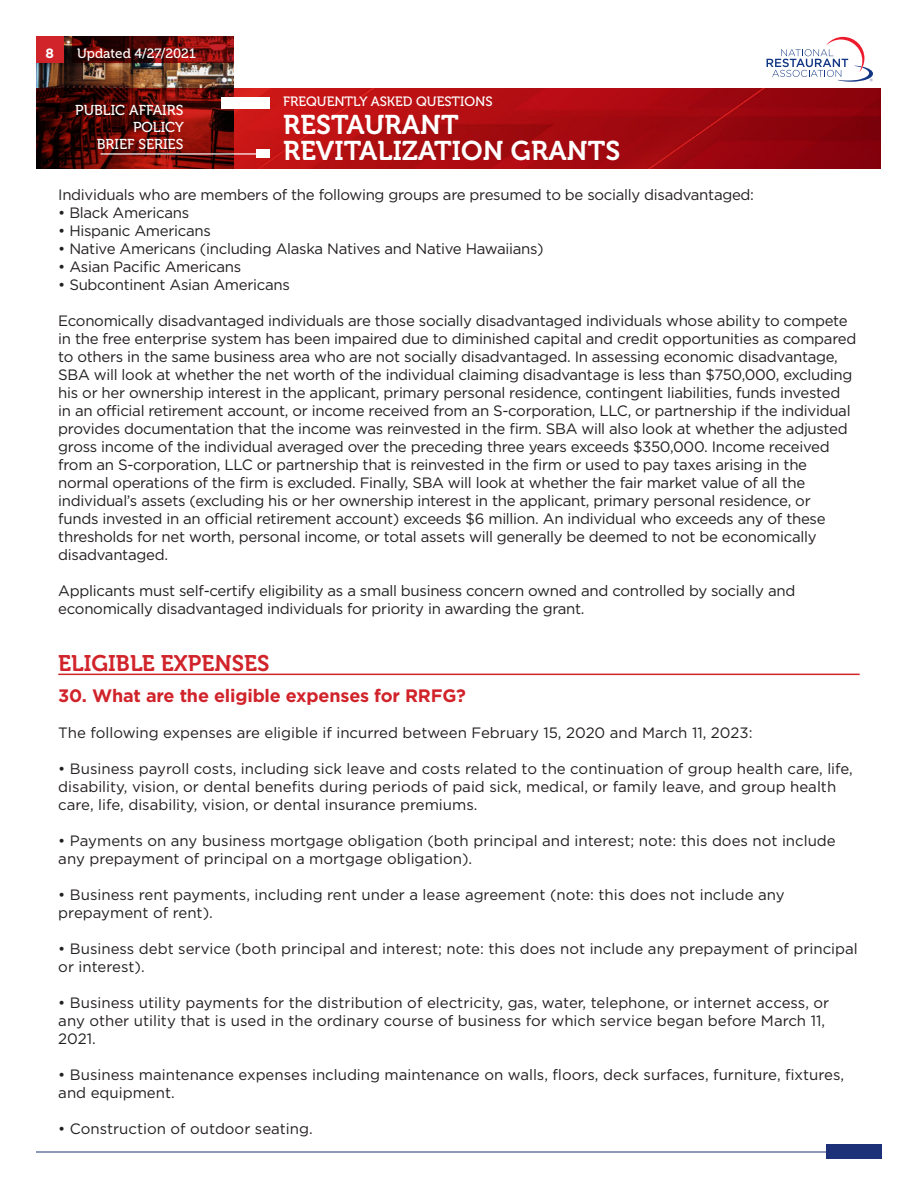
<style>
.page{position:relative;width:918px;height:1188px;background:#fff}
.page>*{position:absolute;margin:0;border:0;box-sizing:border-box;transform-origin:0 0}
.t1{font:27px/25.5px "Museo 700";letter-spacing:.005em;color:#fff}
.SUBSECTION{font:22.5px "Museo 700";color:#d1232a}
.Questions{font:700 18px "Gotham";letter-spacing:-.01em;color:#d1232a}
.Body{font:15px/18px "Gotham";letter-spacing:-.02em;color:#231f20}
.Body-2{font:15px/18px "Gotham";color:#231f20}
.t2{font:14.4px/17.2px "Museo 500";color:#fff;text-align:right}
.t3{font:13.5px "Museo 500";color:#fff}
.t4{font:700 13.5px "Gotham";color:#fff}
</style>
<div class="page">
<img style="left:36px;top:36px;width:198px;height:52px">
<img style="left:36px;top:88px;width:844px;height:81px">
<svg style="left:767px;top:37px;width:106px;height:45px"></svg>
<div style="left:256px;top:149px;width:14px;height:9px;background:#fff"></div>
<hr style="left:101px;top:153px;width:169px;height:2px;background:#fff">
<div style="left:36px;top:36px;width:27px;height:26px;background:#d1232a"></div>
<div style="left:221px;top:97px;width:49px;height:12px;background:#fff"></div>
<hr style="left:36px;top:1152px;width:846px;height:1px;background:#1c3177">
<div style="left:826px;top:1144px;width:56px;height:14px;background:#1c3177"></div>
<svg style="left:72px;top:36px;width:162px;height:26px;background:#5d0b0a"></svg>
<hr style="left:58px;top:674px;width:802px;height:1px;background:#d1232a">
<p class="t4" style="left:45px;top:45px;width:10px">8</p>
<p class="t3" style="left:77px;top:46px;width:120px">Updated 4/27/2021</p>
<p class="t3" style="left:283px;top:94px;width:211px">FREQUENTLY ASKED QUESTIONS</p>
<h1 class="t1" style="left:283px;top:112px;width:339px">RESTAURANT<br>REVITALIZATION GRANTS</h1>
<p class="Body" style="left:58px;top:185px;width:697px">Individuals who are members of the following groups are presumed to be socially disadvantaged:</p>
<p class="Body" style="left:58px;top:203px;width:132px">• Black Americans</p>
<p class="Body" style="left:58px;top:221px;width:154px">• Hispanic Americans</p>
<p class="Body" style="left:58px;top:239px;width:487px">• Native Americans (including Alaska Natives and Native Hawaiians)</p>
<p class="Body" style="left:58px;top:257px;width:185px">• Asian Pacific Americans</p>
<p class="Body" style="left:58px;top:275px;width:233px">• Subcontinent Asian Americans</p>
<p class="Body" style="left:58px;top:311px;width:800px">Economically disadvantaged individuals are those socially disadvantaged individuals whose ability to compete in the free enterprise system has been impaired due to diminished capital and credit opportunities as compared to others in the same business area who are not socially disadvantaged. In assessing economic disadvantage, SBA will look at whether the net worth of the individual claiming disadvantage is less than $750,000, excluding his or her ownership interest in the applicant, primary personal residence, contingent liabilities, funds invested in an official retirement account, or income received from an S-corporation, LLC, or partnership if the individual provides documentation that the income was reinvested in the firm. SBA will also look at whether the adjusted gross income of the individual averaged over the preceding three years exceeds $350,000. Income received from an S-corporation, LLC or partnership that is reinvested in the firm or used to pay taxes arising in the normal operations of the firm is excluded. Finally, SBA will look at whether the fair market value of all the individual’s assets (excluding his or her ownership interest in the applicant, primary personal residence, or<br>funds invested in an official retirement account) exceeds $6 million. An individual who exceeds any of these thresholds for net worth, personal income, or total assets will generally be deemed to not be economically disadvantaged.</p>
<p class="Body" style="left:58px;top:581px;width:738px">Applicants must self-certify eligibility as a small business concern owned and controlled by socially and economically disadvantaged individuals for priority in awarding the grant.</p>
<p class="SUBSECTION" style="left:58px;top:650px;width:213px">ELIGIBLE EXPENSES</p>
<p class="Questions" style="left:58px;top:685px;width:409px">30. What are the eligible expenses for RRFG?</p>
<p class="Body-2" style="left:58px;top:724px;width:696px">The following expenses are eligible if incurred between February 15, 2020 and March 11, 2023:</p>
<p class="Body-2" style="left:58px;top:760px;width:796px">• Business payroll costs, including sick leave and costs related to the continuation of group health care, life, disability, vision, or dental benefits during periods of paid sick, medical, or family leave, and group health care, life, disability, vision, or dental insurance premiums.</p>
<p class="Body-2" style="left:58px;top:832px;width:779px">• Payments on any business mortgage obligation (both principal and interest; note: this does not include any prepayment of principal on a mortgage obligation).</p>
<p class="Body-2" style="left:58px;top:886px;width:728px">• Business rent payments, including rent under a lease agreement (note: this does not include any prepayment of rent).</p>
<p class="Body-2" style="left:58px;top:940px;width:801px">• Business debt service (both principal and interest; note: this does not include any prepayment of principal or interest).</p>
<p class="Body-2" style="left:58px;top:994px;width:772px">• Business utility payments for the distribution of electricity, gas, water, telephone, or internet access, or any other utility that is used in the ordinary course of business for which service began before March 11,<br>2021.</p>
<p class="Body-2" style="left:58px;top:1066px;width:787px">• Business maintenance expenses including maintenance on walls, floors, deck surfaces, furniture, fixtures, and equipment.</p>
<p class="Body-2" style="left:58px;top:1120px;width:256px">• Construction of outdoor seating.</p>
<p class="t2" style="left:75px;top:101px;width:110px">PUBLIC AFFAIRS<br>POLICY<br>BRIEF SERIES</p>
</div>
